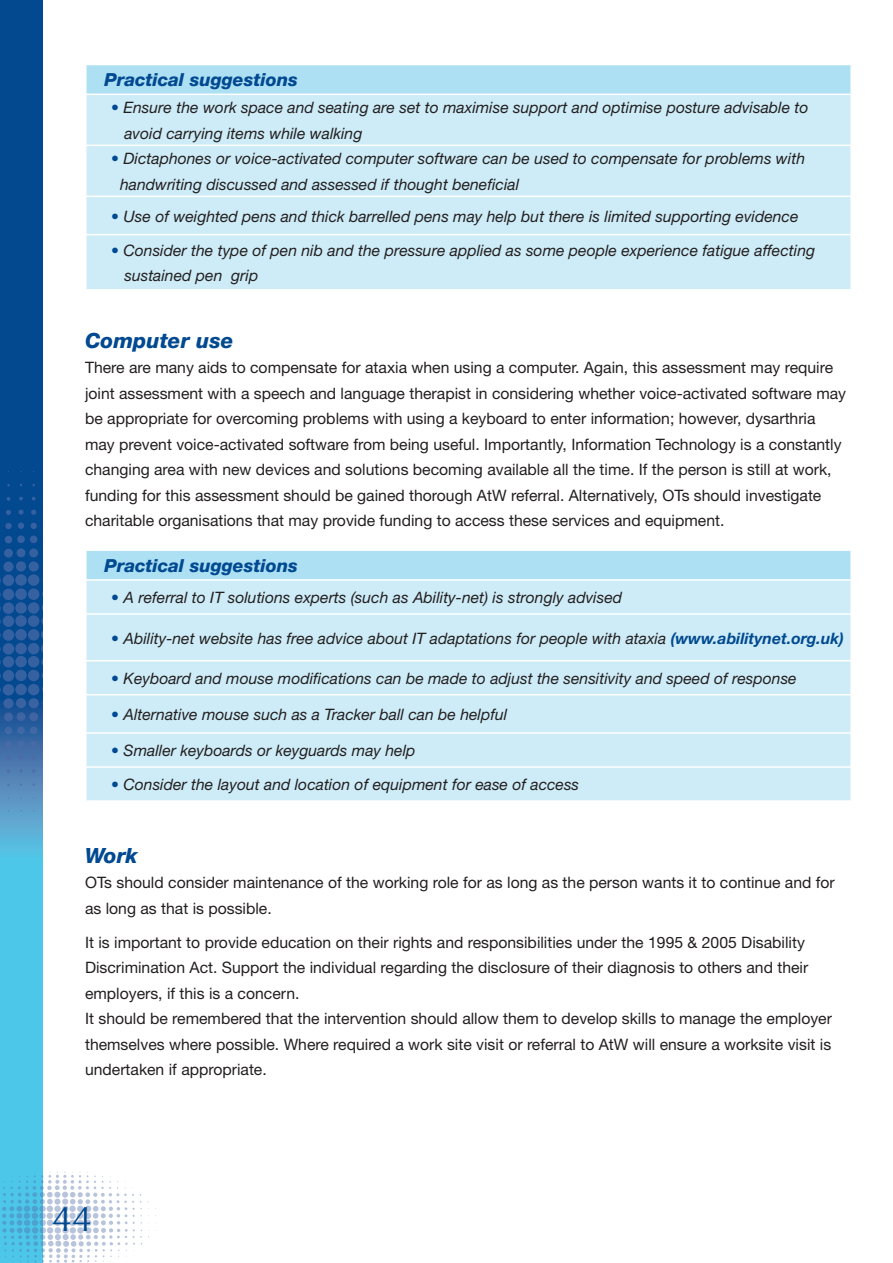
<style>
.page{position:relative;width:893px;height:1263px;background:#fff}
.page>*{position:absolute;margin:0;border:0;box-sizing:border-box;transform-origin:0 0}
.t1{font:36px "Optima";color:#014990}
.t2{font:italic 800 21px "Helvetica Neue";color:#014990}
.t3{font:italic 800 18px "Helvetica Neue";color:#014990}
.t4{font:15.75px/25.5px "Helvetica Neue";color:#231f20}
.t5{font:italic 15.75px/25.5px "Helvetica Neue";color:#231f20}
.s1{color:#014990}
.s2{font-weight:700;color:#014990}
</style>
<div class="page">
<svg style="left:0;top:0;width:43px;height:1263px;background:#2277b0"></svg>
<svg style="left:41px;top:590px;width:2px;height:103px"></svg>
<div style="left:28px;top:615px;width:11px;height:12px;background:#3661a0;border-radius:50%"></div>
<div style="left:28px;top:629px;width:11px;height:12px;background:#3661a0;border-radius:50%"></div>
<div style="left:28px;top:602px;width:11px;height:12px;background:#3661a0;border-radius:50%"></div>
<div style="left:28px;top:588px;width:11px;height:12px;background:#3661a0;border-radius:50%"></div>
<svg style="left:32px;top:497px;width:4px;height:3px"></svg>
<svg style="left:31px;top:510px;width:5px;height:5px"></svg>
<svg style="left:31px;top:523px;width:6px;height:6px"></svg>
<div style="left:30px;top:536px;width:7px;height:7px;background:#3661a0;border-radius:50%"></div>
<div style="left:29px;top:548px;width:9px;height:9px;background:#3661a0;border-radius:50%"></div>
<div style="left:29px;top:561px;width:10px;height:11px;background:#3661a0;border-radius:50%"></div>
<div style="left:28px;top:574px;width:11px;height:12px;background:#3661a0;border-radius:50%"></div>
<div style="left:28px;top:643px;width:11px;height:11px;background:#3661a0;border-radius:50%"></div>
<div style="left:28px;top:656px;width:11px;height:11px;background:#3661a0;border-radius:50%"></div>
<div style="left:28px;top:670px;width:11px;height:11px;background:#3661a0;border-radius:50%"></div>
<svg style="left:32px;top:769px;width:4px;height:4px"></svg>
<svg style="left:31px;top:755px;width:5px;height:5px"></svg>
<svg style="left:31px;top:741px;width:6px;height:6px"></svg>
<div style="left:30px;top:726px;width:7px;height:8px;background:#4067a4;border-radius:50%"></div>
<div style="left:29px;top:712px;width:9px;height:9px;background:#3f65a3;border-radius:50%"></div>
<div style="left:29px;top:698px;width:10px;height:10px;background:#3962a1;border-radius:50%"></div>
<div style="left:28px;top:684px;width:11px;height:11px;background:#3661a0;border-radius:50%"></div>
<svg style="left:15px;top:615px;width:12px;height:12px"></svg>
<div style="left:15px;top:629px;width:12px;height:11px;background:#3661a0;border-radius:50%"></div>
<svg style="left:15px;top:602px;width:12px;height:12px"></svg>
<svg style="left:15px;top:588px;width:12px;height:12px"></svg>
<svg style="left:19px;top:497px;width:4px;height:3px"></svg>
<svg style="left:19px;top:510px;width:5px;height:5px"></svg>
<div style="left:18px;top:522px;width:6px;height:7px;background:#3661a0;border-radius:50%"></div>
<div style="left:17px;top:535px;width:8px;height:8px;background:#3661a0;border-radius:50%"></div>
<div style="left:17px;top:548px;width:8px;height:9px;background:#3661a0;border-radius:50%"></div>
<div style="left:16px;top:561px;width:10px;height:10px;background:#3661a0;border-radius:50%"></div>
<svg style="left:15px;top:574px;width:12px;height:12px"></svg>
<div style="left:15px;top:643px;width:12px;height:11px;background:#3661a0;border-radius:50%"></div>
<div style="left:15px;top:656px;width:12px;height:11px;background:#3661a0;border-radius:50%"></div>
<div style="left:15px;top:670px;width:12px;height:11px;background:#3661a0;border-radius:50%"></div>
<svg style="left:19px;top:769px;width:4px;height:4px"></svg>
<svg style="left:19px;top:755px;width:5px;height:5px"></svg>
<svg style="left:18px;top:741px;width:6px;height:6px"></svg>
<div style="left:17px;top:726px;width:8px;height:8px;background:#4067a4;border-radius:50%"></div>
<div style="left:17px;top:712px;width:8px;height:9px;background:#3f65a3;border-radius:50%"></div>
<div style="left:16px;top:698px;width:10px;height:10px;background:#3962a1;border-radius:50%"></div>
<div style="left:15px;top:684px;width:12px;height:11px;background:#3661a0;border-radius:50%"></div>
<svg style="left:0;top:562px;width:1px;height:147px"></svg>
<div style="left:3px;top:615px;width:11px;height:12px;background:#3661a0;border-radius:50%"></div>
<div style="left:3px;top:629px;width:11px;height:12px;background:#3661a0;border-radius:50%"></div>
<div style="left:3px;top:602px;width:11px;height:12px;background:#3661a0;border-radius:50%"></div>
<div style="left:3px;top:589px;width:11px;height:11px;background:#3661a0;border-radius:50%"></div>
<svg style="left:7px;top:497px;width:3px;height:4px"></svg>
<svg style="left:6px;top:510px;width:5px;height:5px"></svg>
<div style="left:5px;top:523px;width:7px;height:6px;background:#3661a0;border-radius:50%"></div>
<div style="left:5px;top:536px;width:7px;height:7px;background:#3661a0;border-radius:50%"></div>
<div style="left:4px;top:549px;width:9px;height:9px;background:#3661a0;border-radius:50%"></div>
<div style="left:3px;top:562px;width:11px;height:10px;background:#3661a0;border-radius:50%"></div>
<div style="left:3px;top:574px;width:11px;height:12px;background:#3661a0;border-radius:50%"></div>
<div style="left:3px;top:643px;width:11px;height:12px;background:#3661a0;border-radius:50%"></div>
<div style="left:3px;top:656px;width:11px;height:12px;background:#3661a0;border-radius:50%"></div>
<div style="left:3px;top:670px;width:11px;height:11px;background:#3661a0;border-radius:50%"></div>
<svg style="left:7px;top:769px;width:3px;height:4px"></svg>
<svg style="left:6px;top:755px;width:5px;height:5px"></svg>
<div style="left:5px;top:741px;width:7px;height:6px;background:#4d6ca8;border-radius:50%"></div>
<div style="left:5px;top:727px;width:7px;height:7px;background:#4068a4;border-radius:50%"></div>
<div style="left:4px;top:712px;width:9px;height:9px;background:#3f65a3;border-radius:50%"></div>
<div style="left:3px;top:698px;width:11px;height:10px;background:#3962a1;border-radius:50%"></div>
<div style="left:3px;top:684px;width:11px;height:11px;background:#3661a0;border-radius:50%"></div>
<svg style="left:2px;top:1171px;width:140px;height:92px"></svg>
<div style="left:85px;top:1219px;width:6px;height:7px;background:#b8c4dc;border-radius:50%"></div>
<div style="left:86px;top:65px;width:765px;height:29px;background:#ade0f3"></div>
<div style="left:87px;top:95px;width:763px;height:194px;background:#cdecf7"></div>
<hr style="left:85px;top:65px;width:2px;height:29px;background:#fff">
<hr style="left:850px;top:65px;width:2px;height:29px;background:#fff">
<hr style="left:85px;top:145px;width:767px;height:1px;background:#fff">
<hr style="left:85px;top:196px;width:767px;height:1px;background:#fff">
<hr style="left:85px;top:234px;width:767px;height:1px;background:#fff">
<div style="left:86px;top:550px;width:765px;height:30px;background:#ade0f3"></div>
<div style="left:87px;top:581px;width:763px;height:219px;background:#cdecf7"></div>
<hr style="left:85px;top:549px;width:767px;height:2px;background:#fff">
<hr style="left:85px;top:551px;width:2px;height:28px;background:#fff">
<hr style="left:850px;top:551px;width:2px;height:28px;background:#fff">
<hr style="left:85px;top:579px;width:767px;height:2px;background:#fff">
<hr style="left:85px;top:613px;width:767px;height:2px;background:#fff">
<hr style="left:85px;top:660px;width:767px;height:1px;background:#fff">
<hr style="left:85px;top:694px;width:767px;height:1px;background:#fff">
<hr style="left:85px;top:732px;width:767px;height:2px;background:#fff">
<hr style="left:85px;top:766px;width:767px;height:2px;background:#fff">
<p class="t3" style="left:105px;top:69px;width:195px">Practical suggestions</p>
<p class="t5" style="left:124px;top:95px;width:686px;text-indent:-13px"><span class="s1">•</span> Ensure the work space and seating are set to maximise support and optimise posture advisable to avoid carrying items while walking</p>
<p class="t5" style="left:120px;top:146px;width:686px;text-indent:-9px"><span class="s1">•</span> Dictaphones or voice-activated computer software can be used to compensate for problems with handwriting discussed and assessed if thought beneficial</p>
<p class="t5" style="left:111px;top:203px;width:689px"><span class="s1">•</span> Use of weighted pens and thick barrelled pens may help but there is limited supporting evidence</p>
<p class="t5" style="left:124px;top:237px;width:692px;text-indent:-13px"><span class="s1">•</span> Consider the type of pen nib and the pressure applied as some people experience fatigue affecting sustained pen grip</p>
<h2 class="t2" style="left:85px;top:328px;width:150px">Computer use</h2>
<p class="t4" style="left:85px;top:355px;width:763px">There are many aids to compensate for ataxia when using a computer. Again, this assessment may require joint assessment with a speech and language therapist in considering whether voice-activated software may be appropriate for overcoming problems with using a keyboard to enter information; however, dysarthria may prevent voice-activated software from being useful. Importantly, Information Technology is a constantly changing area with new devices and solutions becoming available all the time. If the person is still at work, funding for this assessment should be gained thorough AtW referral. Alternatively, OTs should investigate charitable organisations that may provide funding to access these services and equipment.</p>
<p class="t3" style="left:105px;top:555px;width:195px">Practical suggestions</p>
<p class="t5" style="left:111px;top:584px;width:512px"><span class="s1">•</span> A referral to IT solutions experts (such as Ability-net) is strongly advised</p>
<p class="t5" style="left:111px;top:625px;width:734px"><span class="s1">•</span> Ability-net website has free advice about IT adaptations for people with ataxia <span class="s2">(www.abilitynet.org.uk)</span></p>
<p class="t5" style="left:111px;top:665px;width:687px"><span class="s1">•</span> Keyboard and mouse modifications can be made to adjust the sensitivity and speed of response</p>
<p class="t5" style="left:111px;top:701px;width:397px"><span class="s1">•</span> Alternative mouse such as a Tracker ball can be helpful</p>
<p class="t5" style="left:111px;top:738px;width:306px"><span class="s1">•</span> Smaller keyboards or keyguards may help</p>
<p class="t5" style="left:111px;top:772px;width:469px"><span class="s1">•</span> Consider the layout and location of equipment for ease of access</p>
<h2 class="t2" style="left:85px;top:842px;width:54px">Work</h2>
<p class="t4" style="left:85px;top:869px;width:751px">OTs should consider maintenance of the working role for as long as the person wants it to continue and for as long as that is possible.</p>
<p class="t4" style="left:85px;top:929px;width:748px">It is important to provide education on their rights and responsibilities under the 1995 &amp; 2005 Disability Discrimination Act. Support the individual regarding the disclosure of their diagnosis to others and their employers, if this is a concern.<br>It should be remembered that the intervention should allow them to develop skills to manage the employer themselves where possible. Where required a work site visit or referral to AtW will ensure a worksite visit is undertaken if appropriate.</p>
<h1 class="t1" style="left:52px;top:1198px;width:42px">44</h1>
</div>
